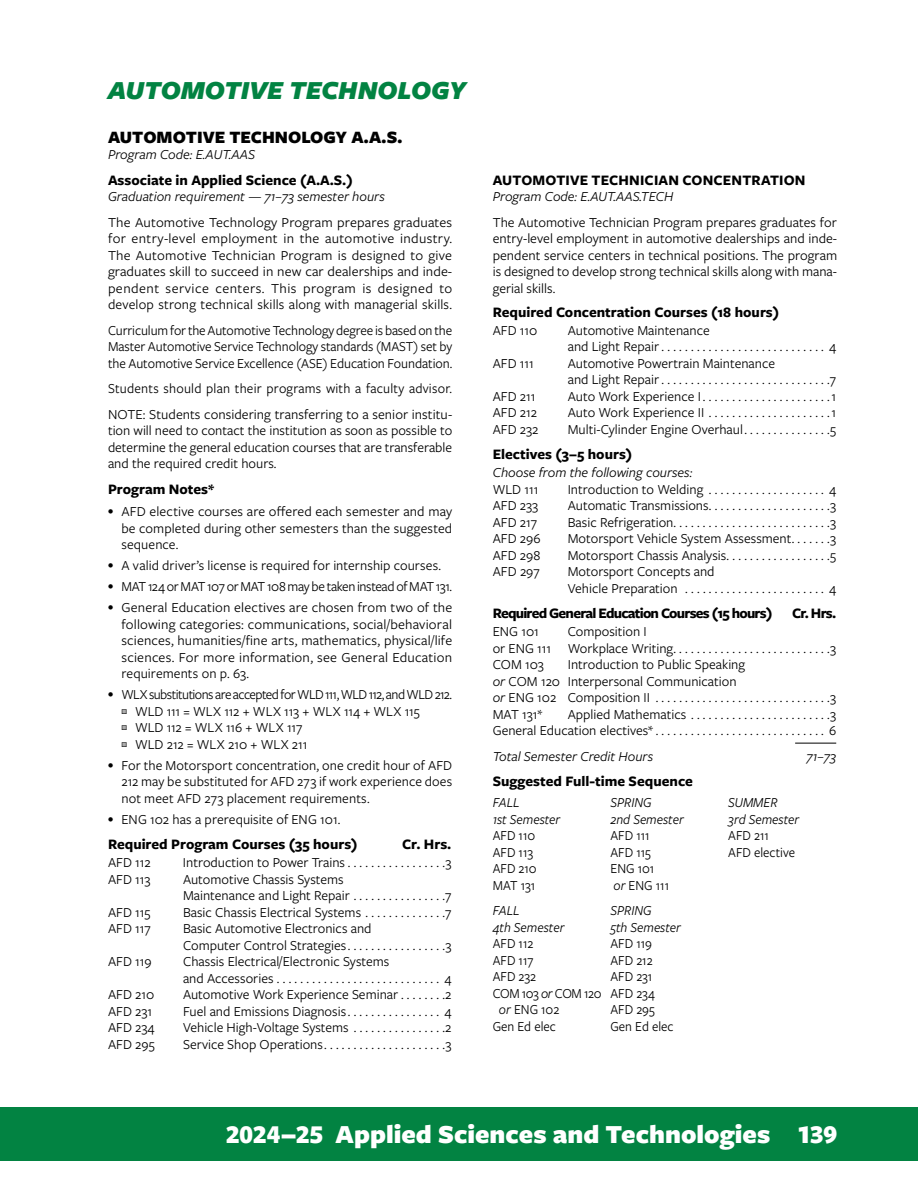
<style>
.page{position:relative;width:918px;height:1188px;background:#fff}
.page>*{position:absolute;margin:0;border:0;box-sizing:border-box;transform-origin:0 0}
.t1{font:900 27px "Freight Sans Pro";color:#fff}
.t2{font:italic 900 27px "Freight Sans Pro";letter-spacing:-.005em;color:#028342}
.t3{font:900 18px "Freight Sans Pro";color:#000}
.t4{font:700 15px "Freight Sans Pro";color:#000}
.t5{font:700 15px "Freight Sans Pro";letter-spacing:-.05em;color:#000}
.t6{font:14.25px/16.5px "Freight Sans Pro";color:#000}
.t7{font:italic 14.25px "Freight Sans Pro";color:#000}
.t8{font:14.25px/16.5px "Freight Sans Pro";color:#000;scale:.95 1}
.t9{font:italic 14.25px/16.5px "Freight Sans Pro";color:#000;scale:.95 1}
.t10{font:14.25px "Freight Sans Pro";letter-spacing:-.03em;color:#000}
.t11{font:14.25px "Freight Sans Pro";letter-spacing:-.03em;color:#000;scale:.95 1}
.s1{font-style:italic}
</style>
<div class="page">
<div style="left:0;top:1107px;width:918px;height:54px;background:#028342"></div>
<hr style="left:795px;top:743px;width:41px;height:1px;background:#000">
<h1 class="t2" style="left:108px;top:72px;width:360px">AUTOMOTIVE TECHNOLOGY</h1>
<p class="t3" style="left:108px;top:124px;width:296px">AUTOMOTIVE TECHNOLOGY A.A.S.</p>
<p class="t7" style="left:108px;top:145px;width:149px">Program Code: E.AUT.AAS</p>
<p class="t4" style="left:108px;top:170px;width:246px">Associate in Applied Science (A.A.S.)</p>
<p class="t7" style="left:108px;top:187px;width:278px">Graduation requirement — 71–73 semester hours</p>
<p class="t6" style="left:108px;top:213px;width:346px;text-align:justify">The Automotive Technology Program prepares graduates for entry-level employment in the automotive industry.<br>The Automotive Technician Program is designed to give graduates skill to succeed in new car dealerships and inde&shy;pendent service centers. This program is designed to develop strong technical skills along with managerial skills.</p>
<p class="t6" style="left:108px;top:321px;width:346px;text-align:justify">Curriculum for the Automotive Technology degree is based on the Master Automotive Service Technology standards (MAST) set by the Automotive Service Excellence (ASE) Education Foundation.</p>
<p class="t6" style="left:108px;top:375px;width:346px;line-height:25.5px">Students should plan their programs with a faculty advisor.<br>NOTE: Students considering transferring to a senior institu-</p>
<p class="t6" style="left:108px;top:422px;width:346px;text-align:justify">tion will need to contact the institution as soon as possible to determine the general education courses that are transferable and the required credit hours.</p>
<p class="t4" style="left:108px;top:479px;width:108px">Program Notes*</p>
<p class="t6" style="left:122px;top:503px;width:332px;text-align:justify;text-indent:-14px"><sup>•</sup> AFD elective courses are offered each semester and may be completed during other semesters than the suggested sequence.</p>
<p class="t6" style="left:108px;top:557px;width:333px"><sup>•</sup> A valid driver’s license is required for internship courses.</p>
<p class="t10" style="left:108px;top:577px;width:345px"><sup>•</sup> MAT 124 or MAT 107 or MAT 108 may be taken instead of MAT 131.</p>
<p class="t6" style="left:122px;top:599px;width:332px;text-align:justify;text-indent:-14px"><sup>•</sup> General Education electives are chosen from two of the following categories: communications, social/behavioral sciences, humanities/fine arts, mathematics, physical/life sciences. For more information, see General Education requirements on p. 63.</p>
<p class="t6" style="left:135px;top:686px;width:318px;text-indent:-27px"><sup>•</sup> WLX substitutions are accepted for WLD 111, WLD 112, and WLD 212.<br>WLD 111 = WLX 112 + WLX 113 + WLX 114 + WLX 115<br>WLD 112 = WLX 116 + WLX 117<br>WLD 212 = WLX 210 + WLX 211</p>
<p class="t6" style="left:122px;top:756px;width:332px;text-align:justify;text-indent:-14px"><sup>•</sup> For the Motorsport concentration, one credit hour of AFD 212 may be substituted for AFD 273 if work experience does not meet AFD 273 placement requirements.</p>
<p class="t6" style="left:108px;top:810px;width:233px"><sup>•</sup> ENG 102 has a prerequisite of ENG 101.</p>
<p class="t4" style="left:108px;top:834px;width:251px">Required Program Courses (35 hours)</p>
<p class="t4" style="left:402px;top:834px;width:50px">Cr. Hrs.</p>
<p class="t6" style="left:108px;top:854px;width:44px">AFD 112</p>
<p class="t6" style="left:183px;top:854px;width:270px">Introduction to Power Trains . . . . . . . . . . . . . . . . 3</p>
<p class="t6" style="left:108px;top:870px;width:44px">AFD 113</p>
<p class="t6" style="left:183px;top:870px;width:270px">Automotive Chassis Systems<br>Maintenance and Light Repair . . . . . . . . . . . . . . . 7</p>
<p class="t6" style="left:108px;top:903px;width:44px">AFD 115</p>
<p class="t6" style="left:183px;top:903px;width:270px">Basic Chassis Electrical Systems . . . . . . . . . . . . . 7</p>
<p class="t6" style="left:108px;top:920px;width:44px">AFD 117</p>
<p class="t6" style="left:183px;top:920px;width:270px">Basic Automotive Electronics and<br>Computer Control Strategies . . . . . . . . . . . . . . . . 3</p>
<p class="t6" style="left:108px;top:953px;width:45px">AFD 119</p>
<p class="t6" style="left:183px;top:953px;width:270px">Chassis Electrical/Electronic Systems<br>and Accessories . . . . . . . . . . . . . . . . . . . . . . . . . . . . 4</p>
<p class="t6" style="left:108px;top:986px;width:48px">AFD 210</p>
<p class="t6" style="left:183px;top:986px;width:270px">Automotive Work Experience Seminar . . . . . . . 2</p>
<p class="t6" style="left:108px;top:1002px;width:46px">AFD 231</p>
<p class="t6" style="left:183px;top:1002px;width:270px">Fuel and Emissions Diagnosis . . . . . . . . . . . . . . . . 4</p>
<p class="t6" style="left:108px;top:1019px;width:48px">AFD 234</p>
<p class="t6" style="left:183px;top:1019px;width:270px">Vehicle High-Voltage Systems . . . . . . . . . . . . . . . 2</p>
<p class="t6" style="left:108px;top:1035px;width:48px">AFD 295</p>
<p class="t6" style="left:183px;top:1035px;width:270px">Service Shop Operations . . . . . . . . . . . . . . . . . . . . 3</p>
<p class="t4" style="left:493px;top:170px;width:314px">AUTOMOTIVE TECHNICIAN CONCENTRATION</p>
<p class="t7" style="left:493px;top:187px;width:182px">Program Code: E.AUT.AAS.TECH</p>
<p class="t6" style="left:493px;top:213px;width:346px;text-align:justify">The Automotive Technician Program prepares graduates for entry-level employment in automotive dealerships and inde&shy;pendent service centers in technical positions. The program is designed to develop strong technical skills along with mana&shy;gerial skills.</p>
<p class="t4" style="left:493px;top:302px;width:288px">Required Concentration Courses (18 hours)</p>
<p class="t6" style="left:493px;top:321px;width:46px">AFD 110</p>
<p class="t6" style="left:568px;top:321px;width:270px">Automotive Maintenance<br>and Light Repair . . . . . . . . . . . . . . . . . . . . . . . . . . . . 4</p>
<p class="t6" style="left:493px;top:354px;width:43px">AFD 111</p>
<p class="t6" style="left:568px;top:354px;width:270px">Automotive Powertrain Maintenance<br>and Light Repair . . . . . . . . . . . . . . . . . . . . . . . . . . . . 7</p>
<p class="t6" style="left:493px;top:387px;width:44px">AFD 211</p>
<p class="t6" style="left:568px;top:387px;width:270px">Auto Work Experience I . . . . . . . . . . . . . . . . . . . . . 1</p>
<p class="t6" style="left:493px;top:404px;width:46px">AFD 212</p>
<p class="t6" style="left:568px;top:404px;width:270px">Auto Work Experience II . . . . . . . . . . . . . . . . . . . . 1</p>
<p class="t6" style="left:493px;top:420px;width:47px">AFD 232</p>
<p class="t6" style="left:568px;top:420px;width:270px">Multi-Cylinder Engine Overhaul . . . . . . . . . . . . . . 5</p>
<p class="t4" style="left:493px;top:444px;width:141px">Electives (3–5 hours)</p>
<p class="t7" style="left:493px;top:463px;width:201px">Choose from the following courses:</p>
<p class="t6" style="left:493px;top:480px;width:47px">WLD 111</p>
<p class="t6" style="left:568px;top:480px;width:270px">Introduction to Welding . . . . . . . . . . . . . . . . . . . . 4</p>
<p class="t6" style="left:493px;top:497px;width:47px">AFD 233</p>
<p class="t6" style="left:568px;top:497px;width:270px">Automatic Transmissions . . . . . . . . . . . . . . . . . . . . 3</p>
<p class="t6" style="left:493px;top:513px;width:46px">AFD 217</p>
<p class="t6" style="left:568px;top:513px;width:270px">Basic Refrigeration . . . . . . . . . . . . . . . . . . . . . . . . . . 3</p>
<p class="t6" style="left:493px;top:530px;width:49px">AFD 296</p>
<p class="t6" style="left:568px;top:530px;width:270px">Motorsport Vehicle System Assessment . . . . . . 3</p>
<p class="t6" style="left:493px;top:546px;width:49px">AFD 298</p>
<p class="t6" style="left:568px;top:546px;width:270px">Motorsport Chassis Analysis . . . . . . . . . . . . . . . . . 5</p>
<p class="t6" style="left:493px;top:563px;width:48px">AFD 297</p>
<p class="t6" style="left:568px;top:563px;width:270px">Motorsport Concepts and<br>Vehicle Preparation . . . . . . . . . . . . . . . . . . . . . . . . 4</p>
<p class="t5" style="left:493px;top:603px;width:281px">Required General Education Courses (15 hours)</p>
<p class="t4" style="left:792px;top:603px;width:44px">Cr. Hrs.</p>
<p class="t6" style="left:493px;top:623px;width:48px">ENG 101</p>
<p class="t6" style="left:493px;top:623px;width:345px;text-indent:75px">Composition I<br>or ENG 111 Workplace Writing . . . . . . . . . . . . . . . . . . . . . . . . . . 3<br>COM 103</p>
<p class="t6" style="left:493px;top:656px;width:345px;text-indent:75px">Introduction to Public Speaking<br><span class="s1">or</span> COM 120 Interpersonal Communication<br><span class="s1">or</span> ENG 102 Composition II . . . . . . . . . . . . . . . . . . . . . . . . . . . . . 3<br>MAT 131*</p>
<p class="t6" style="left:493px;top:705px;width:345px;text-align:right">Applied Mathematics . . . . . . . . . . . . . . . . . . . . . . . 3<br>General Education electives* . . . . . . . . . . . . . . . . . . . . . . . . . . . . . 6</p>
<p class="t7" style="left:493px;top:747px;width:162px">Total Semester Credit Hours</p>
<p class="t7" style="left:807px;top:747px;width:31px">71–73</p>
<p class="t4" style="left:493px;top:771px;width:202px">Suggested Full-time Sequence</p>
<p class="t9" style="left:493px;top:794px;width:73px">FALL<br>1st Semester</p>
<p class="t8" style="left:493px;top:827px;width:48px">AFD 110<br>AFD 113<br>AFD 210<br>MAT 131</p>
<p class="t9" style="left:610px;top:794px;width:79px">SPRING<br>2nd Semester</p>
<p class="t8" style="left:610px;top:827px;width:63px">AFD 111<br>AFD 115<br>ENG 101 <span class="s1">or</span> ENG 111</p>
<p class="t9" style="left:728px;top:794px;width:76px">SUMMER<br>3rd Semester</p>
<p class="t8" style="left:728px;top:827px;width:72px">AFD 211<br>AFD elective</p>
<p class="t9" style="left:493px;top:902px;width:77px">FALL<br>4th Semester</p>
<p class="t8" style="left:493px;top:935px;width:44px">AFD 112</p>
<p class="t8" style="left:493px;top:951px;width:44px">AFD 117</p>
<p class="t8" style="left:493px;top:968px;width:47px">AFD 232</p>
<p class="t11" style="left:493px;top:984px;width:116px">COM 103 <span class="s1">or</span> COM 120</p>
<p class="t8" style="left:499px;top:1001px;width:65px"><span class="s1">or</span> ENG 102</p>
<p class="t8" style="left:493px;top:1017px;width:68px">Gen Ed elec</p>
<p class="t9" style="left:610px;top:902px;width:76px">SPRING<br>5th Semester</p>
<p class="t8" style="left:610px;top:935px;width:68px">AFD 119<br>AFD 212<br>AFD 231<br>AFD 234<br>AFD 295<br>Gen Ed elec</p>
<h1 class="t1" style="left:226px;top:1115px;width:612px">2024–25 Applied Sciences and Technologies 139</h1>
</div>
